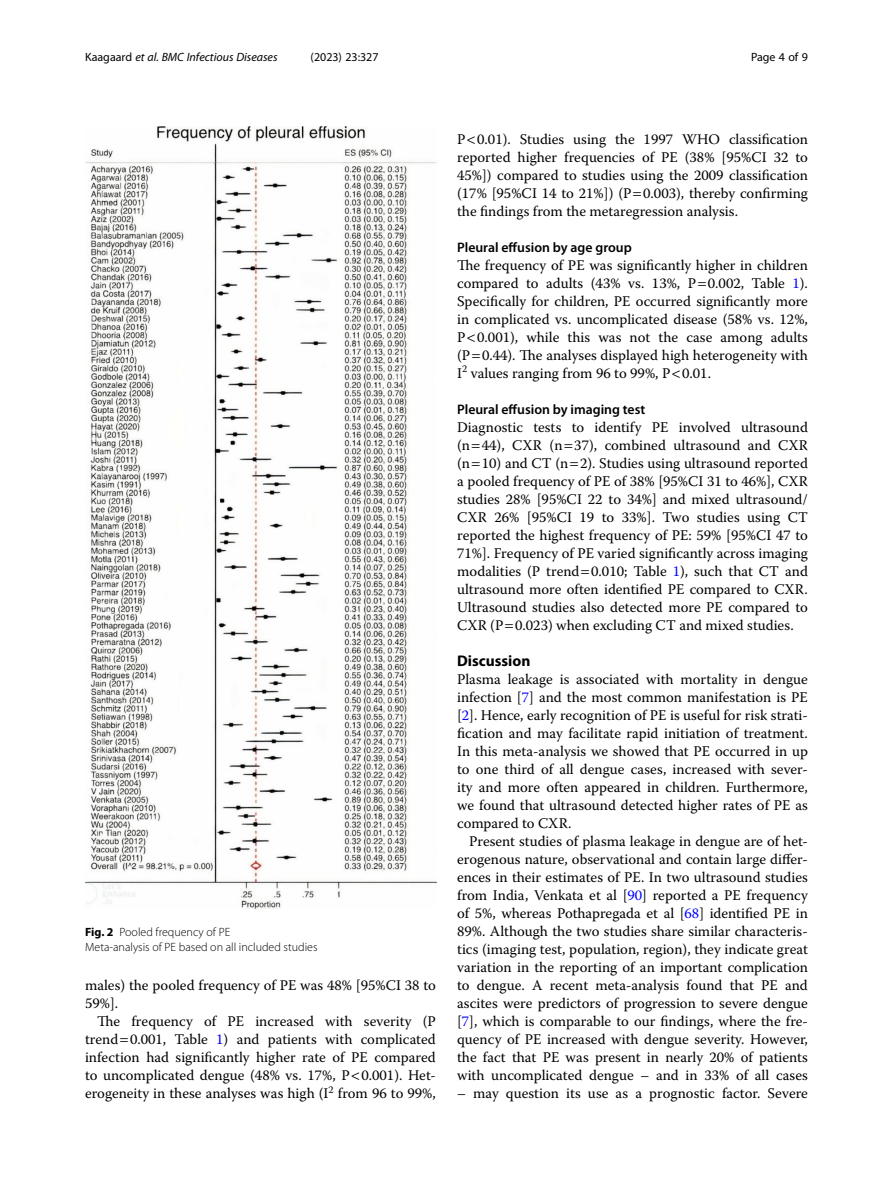
<style>
.page{position:relative;width:893px;height:1191px;background:#fff}
.page>*{position:absolute;margin:0;border:0;box-sizing:border-box;transform-origin:0 0}
.Head_1{font:700 15.45px "Myriad Pro";color:#000}
.Body_Text{font:14.7px/18px "Warnock Pro";color:#000;text-align:justify}
.Body_Text_Indent{font:14.7px/18px "Warnock Pro";color:#000;text-align:justify}
.Head_2{font:600 13.8px "Myriad Pro";color:#000}
.Figure_Caption{font:300 12px "Myriad Pro";color:#000}
.t1{font:italic 12px "Myriad Pro";color:#000}
.t2{font:12px "Myriad Pro";color:#000}
.s1{font-style:normal}
.s2{font-weight:700}
.s3{color:#00f}
</style>
<div class="page">
<img style="left:85px;top:126px;width:351px;height:783px">
<p class="t1" style="left:85px;top:50px;width:194px"><span class="s1">Kaagaard</span> et al. BMC Infectious Diseases</p>
<p class="t2" style="left:311px;top:50px;width:70px">(2023) 23:327</p>
<p class="t2" style="left:751px;top:50px;width:58px">Page 4 of 9</p>
<p class="Figure_Caption" style="left:85px;top:925px;width:147px"><span class="s2">Fig. 2</span> Pooled frequency of PE</p>
<p class="Figure_Caption" style="left:85px;top:940px;width:234px">Meta-analysis of PE based on all included studies</p>
<p class="Body_Text" style="left:85px;top:976px;width:352px">males) the pooled frequency of PE was 48% [95%CI 38 to<br>59%].</p>
<p class="Body_Text_Indent" style="left:85px;top:1012px;width:352px;text-indent:12px">The frequency of PE increased with severity (P trend 0.001, Table <span class="s3">1</span>) and patients with complicated infection had significantly higher rate of PE compared to uncomplicated dengue (48% vs. 17%, P 0.001). Het&shy;erogeneity in these analyses was high (I<sup>2</sup> from 96 to 99%,</p>
<p class="Body_Text_Indent" style="left:457px;top:130px;width:352px">P 0.01). Studies using the 1997 WHO classification reported higher frequencies of PE (38% [95%CI 32 to 45%]) compared to studies using the 2009 classification (17% [95%CI 14 to 21%]) (P 0.003), thereby confirming the findings from the metaregression analysis.</p>
<p class="Head_2" style="left:457px;top:239px;width:176px">Pleural effusion by age group</p>
<p class="Body_Text" style="left:457px;top:256px;width:352px">The frequency of PE was significantly higher in children compared to adults (43% vs. 13%, P 0.002, Table <span class="s3">1</span>).<br>Specifically for children, PE occurred significantly more in complicated vs. uncomplicated disease (58% vs. 12%, P 0.001), while this was not the case among adults (P 0.44). The analyses displayed high heterogeneity with I<sup>2</sup> values ranging from 96 to 99%, P 0.01.</p>
<p class="Head_2" style="left:457px;top:401px;width:190px">Pleural effusion by imaging test</p>
<p class="Body_Text" style="left:457px;top:418px;width:352px">Diagnostic tests to identify PE involved ultrasound (n 44), CXR (n 37), combined ultrasound and CXR (n 10) and CT (n 2). Studies using ultrasound reported a pooled frequency of PE of 38% [95%CI 31 to 46%], CXR studies 28% [95%CI 22 to 34%] and mixed ultrasound/ CXR 26% [95%CI 19 to 33%]. Two studies using CT reported the highest frequency of PE: 59% [95%CI 47 to 71%]. Frequency of PE varied significantly across imaging modalities (P trend 0.010; Table <span class="s3">1</span>), such that CT and ultrasound more often identified PE compared to CXR.<br>Ultrasound studies also detected more PE compared to CXR (P 0.023) when excluding CT and mixed studies.</p>
<p class="Head_1" style="left:457px;top:651px;width:75px">Discussion</p>
<p class="Body_Text" style="left:457px;top:670px;width:352px">Plasma leakage is associated with mortality in dengue infection [<span class="s3">7</span>] and the most common manifestation is PE [<span class="s3">2</span>]. Hence, early recognition of PE is useful for risk strati&shy;fication and may facilitate rapid initiation of treatment.<br>In this meta-analysis we showed that PE occurred in up to one third of all dengue cases, increased with sever&shy;ity and more often appeared in children. Furthermore, we found that ultrasound detected higher rates of PE as compared to CXR.</p>
<p class="Body_Text_Indent" style="left:457px;top:832px;width:352px;text-indent:12px">Present studies of plasma leakage in dengue are of het&shy;erogenous nature, observational and contain large differ&shy;ences in their estimates of PE. In two ultrasound studies from India, Venkata et al [<span class="s3">90</span>] reported a PE frequency of 5%, whereas Pothapregada et al [<span class="s3">68</span>] identified PE in 89%. Although the two studies share similar characteris&shy;tics (imaging test, population, region), they indicate great variation in the reporting of an important complication to dengue. A recent meta-analysis found that PE and ascites were predictors of progression to severe dengue [<span class="s3">7</span>], which is comparable to our findings, where the fre&shy;quency of PE increased with dengue severity. However, the fact that PE was present in nearly 20% of patients with uncomplicated dengue – and in 33% of all cases</p>
<p class="Body_Text_Indent" style="left:457px;top:1084px;width:352px">– may question its use as a prognostic factor. Severe</p>
</div>
